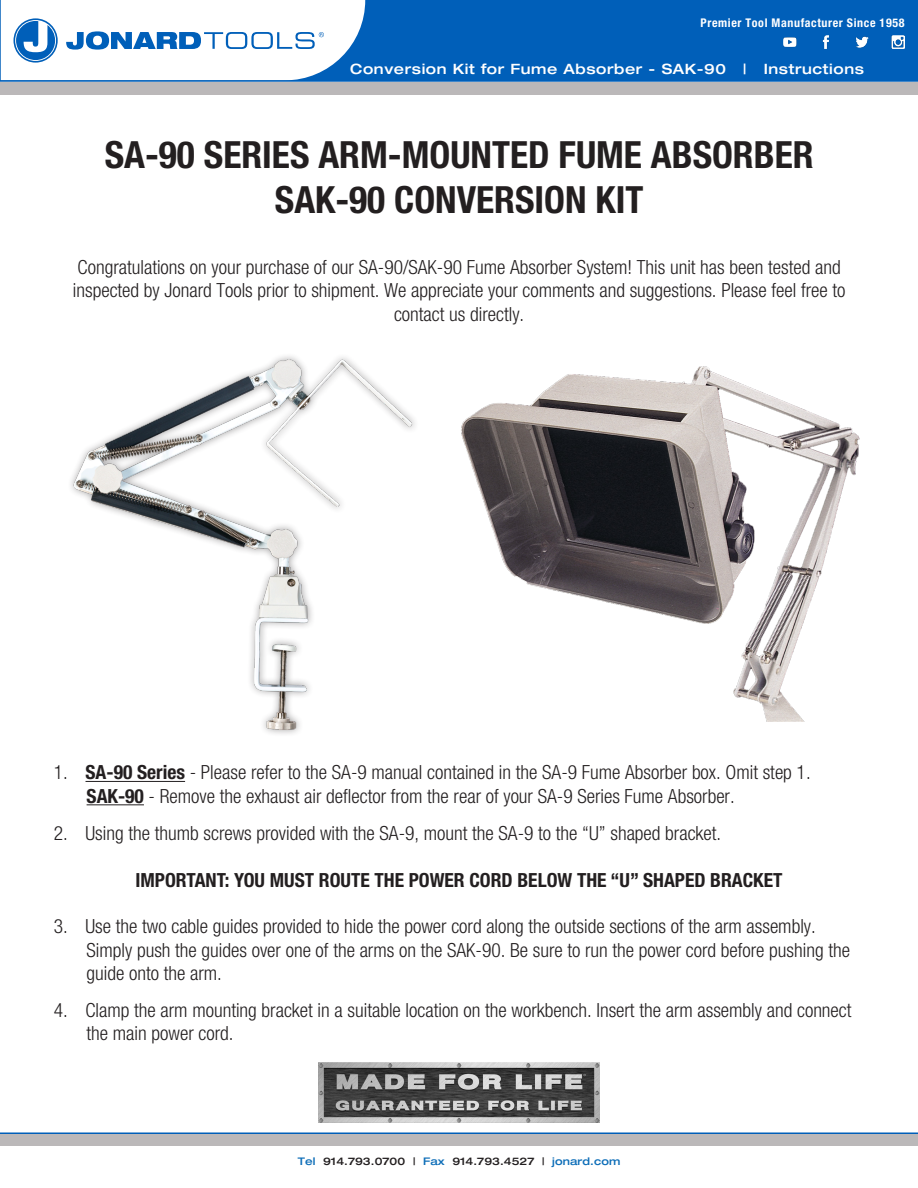
<style>
.page{position:relative;width:918px;height:1188px;background:#fff}
.page>*{position:absolute;margin:0;border:0;box-sizing:border-box;transform-origin:0 0}
.t1{font:700 condensed 37.5px "Helvetica Neue";color:#231f20}
.t2{font:300 condensed 19.5px/23.4px "Helvetica Neue";color:#231f20;text-align:center}
.t3{font:700 condensed 19.5px "Helvetica Neue";color:#231f20}
.t4{font:500 expanded 14.25px "Helvetica Neue";letter-spacing:.04em;color:#fff}
.t5{font:700 condensed 12px "Helvetica Neue";letter-spacing:.05em;color:#fff}
.t6{font:500 expanded 10.5px "Helvetica Neue";letter-spacing:.01em;color:#231f20}
.s1{font-weight:700}
.s2{color:#0e6eb8}
</style>
<div class="page">
<div style="left:1px;top:0;width:917px;height:81px;background:#005fb9"></div>
<div style="left:0;top:82px;width:918px;height:12px;background:#bbb8b9"></div>
<div style="left:0;top:1134px;width:918px;height:12px;background:#bbb8b9"></div>
<img style="left:319px;top:1062px;width:280px;height:60px">
<hr style="left:0;top:1132px;width:918px;height:2px;background:#005fb9">
<svg style="left:1px;top:0;width:364px;height:80px;background:#d9e7f4"></svg>
<hr style="left:0;top:80px;width:918px;height:2px;background:#005fb9">
<img style="left:783px;top:35px;width:122px;height:14px">
<hr style="left:86px;top:781px;width:99px;height:1px;background:#231f20">
<hr style="left:87px;top:804px;width:57px;height:1px;background:#231f20">
<img style="left:461px;top:366px;width:399px;height:355px">
<img style="left:71px;top:356px;width:344px;height:378px">
<p class="t5" style="left:701px;top:15px;width:205px">Premier Tool Manufacturer Since 1958</p>
<p class="t4" style="left:350px;top:60px;width:515px">Conversion Kit for Fume Absorber - SAK-90 | Instructions</p>
<p class="t1" style="left:105px;top:132px;width:710px">SA-90 SERIES ARM-MOUNTED FUME ABSORBER</p>
<p class="t1" style="left:275px;top:177px;width:370px">SAK-90 CONVERSION KIT</p>
<p class="t2" style="left:73px;top:255px;width:774px">Congratulations on your purchase of our SA-90/SAK-90 Fume Absorber System! This unit has been tested and inspected by Jonard Tools prior to shipment. We appreciate your comments and suggestions. Please feel free to contact us directly.</p>
<p class="t2" style="left:54px;top:761px;width:758px">1. <span class="s1">SA-90 Series</span> - Please refer to the SA-9 manual contained in the SA-9 Fume Absorber box. Omit step 1.</p>
<p class="t2" style="left:87px;top:784px;width:650px"><span class="s1">SAK-90</span> - Remove the exhaust air deflector from the rear of your SA-9 Series Fume Absorber.</p>
<p class="t2" style="left:54px;top:821px;width:669px">2. Using the thumb screws provided with the SA-9, mount the SA-9 to the “U” shaped bracket.</p>
<p class="t3" style="left:136px;top:868px;width:648px">IMPORTANT: YOU MUST ROUTE THE POWER CORD BELOW THE “U” SHAPED BRACKET</p>
<p class="t2" style="left:54px;top:915px;width:764px">3. Use the two cable guides provided to hide the power cord along the outside sections of the arm assembly.</p>
<p class="t2" style="left:87px;top:938px;width:765px">Simply push the guides over one of the arms on the SAK-90. Be sure to run the power cord before pushing the</p>
<p class="t2" style="left:87px;top:961px;width:137px">guide onto the arm.</p>
<p class="t2" style="left:54px;top:998px;width:799px">4. Clamp the arm mounting bracket in a suitable location on the workbench. Insert the arm assembly and connect</p>
<p class="t2" style="left:87px;top:1022px;width:148px">the main power cord.</p>
<p class="t6" style="left:298px;top:1155px;width:324px"><span class="s2">Tel</span> 914.793.0700 | <span class="s2">Fax</span> 914.793.4527 | <span class="s2">jonard.com</span></p>
</div>
